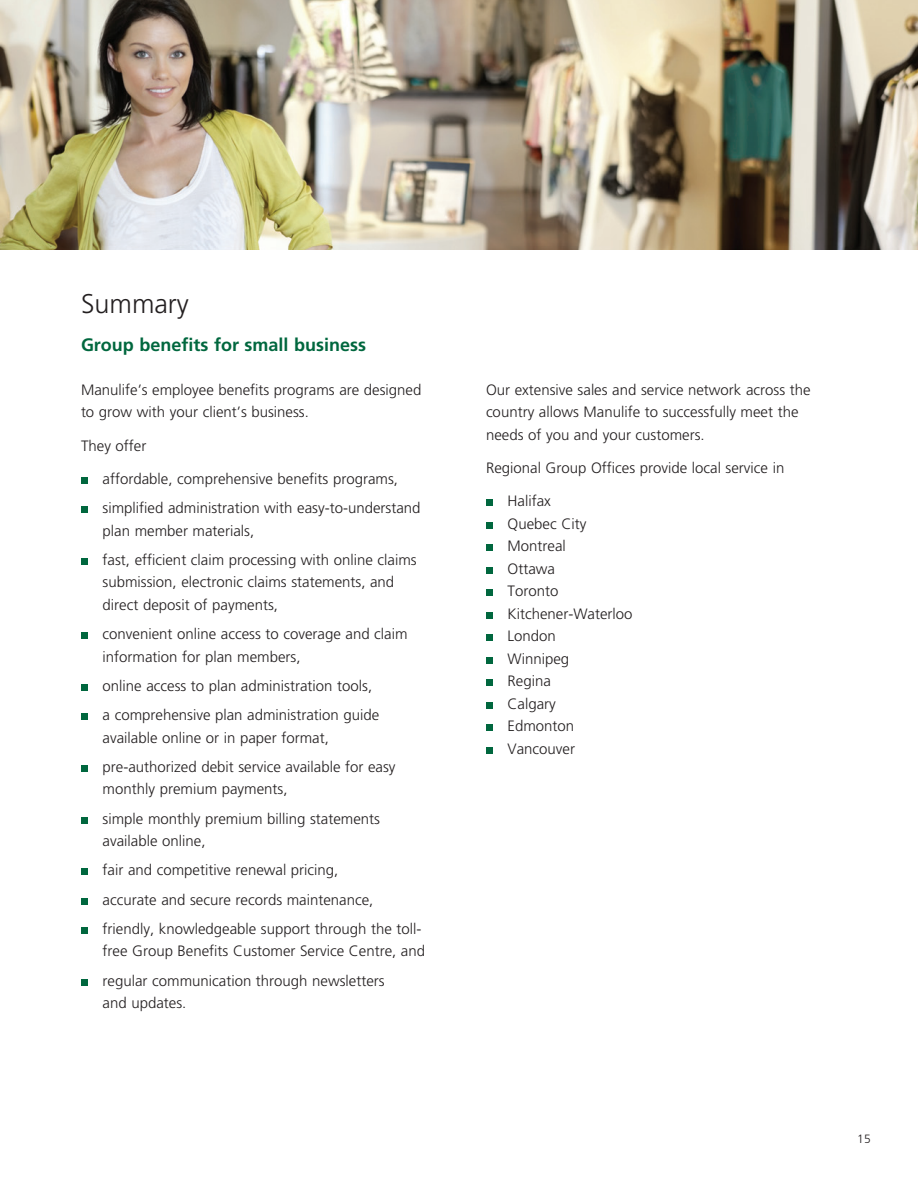
<style>
.page{position:relative;width:918px;height:1188px;background:#fff}
.page>*{position:absolute;margin:0;border:0;box-sizing:border-box;transform-origin:0 0}
.Inside___heading{font:300 27px "Frutiger";color:#231f20}
.Inside___subhead_bol{font:700 18px "Frutiger";color:#00673e}
.Inside___body_tabs{font:300 15px/22.5px "Frutiger";color:#231f20}
.Inside___body_copy{font:300 15px/22.5px "Frutiger";color:#231f20}
.t1{font:300 12px "Frutiger";color:#231f20}
</style>
<div class="page">
<img style="left:0;top:0;width:918px;height:249px">
<div style="left:81px;top:477px;width:7px;height:7px;background:#00673e"></div>
<div style="left:81px;top:506px;width:7px;height:7px;background:#00673e"></div>
<div style="left:81px;top:558px;width:7px;height:7px;background:#00673e"></div>
<div style="left:81px;top:632px;width:7px;height:7px;background:#00673e"></div>
<div style="left:81px;top:684px;width:7px;height:7px;background:#00673e"></div>
<div style="left:81px;top:713px;width:7px;height:7px;background:#00673e"></div>
<div style="left:81px;top:765px;width:7px;height:7px;background:#00673e"></div>
<div style="left:81px;top:817px;width:7px;height:7px;background:#00673e"></div>
<div style="left:81px;top:869px;width:7px;height:6px;background:#00673e"></div>
<div style="left:81px;top:898px;width:7px;height:7px;background:#00673e"></div>
<div style="left:81px;top:927px;width:7px;height:7px;background:#00673e"></div>
<div style="left:81px;top:979px;width:7px;height:7px;background:#00673e"></div>
<div style="left:486px;top:500px;width:7px;height:6px;background:#00673e"></div>
<div style="left:486px;top:522px;width:7px;height:7px;background:#00673e"></div>
<div style="left:486px;top:545px;width:7px;height:6px;background:#00673e"></div>
<div style="left:486px;top:567px;width:7px;height:7px;background:#00673e"></div>
<div style="left:486px;top:590px;width:7px;height:6px;background:#00673e"></div>
<div style="left:486px;top:612px;width:7px;height:7px;background:#00673e"></div>
<div style="left:486px;top:635px;width:7px;height:6px;background:#00673e"></div>
<div style="left:486px;top:657px;width:7px;height:7px;background:#00673e"></div>
<div style="left:486px;top:680px;width:7px;height:6px;background:#00673e"></div>
<div style="left:486px;top:702px;width:7px;height:7px;background:#00673e"></div>
<div style="left:486px;top:725px;width:7px;height:6px;background:#00673e"></div>
<div style="left:486px;top:747px;width:7px;height:7px;background:#00673e"></div>
<p class="Inside___heading" style="left:81px;top:289px;width:109px">Summary</p>
<p class="Inside___subhead_bol" style="left:81px;top:334px;width:287px">Group benefits for small business</p>
<p class="Inside___body_copy" style="left:81px;top:378px;width:342px">Manulife’s employee benefits programs are designed to grow with your client’s business.</p>
<p class="Inside___body_copy" style="left:81px;top:434px;width:67px">They offer</p>
<p class="Inside___body_tabs" style="left:103px;top:467px;width:297px">affordable, comprehensive benefits programs,</p>
<p class="Inside___body_tabs" style="left:103px;top:497px;width:319px">simplified administration with easy-to-understand plan member materials,</p>
<p class="Inside___body_tabs" style="left:103px;top:548px;width:316px">fast, efficient claim processing with online claims submission, electronic claims statements, and direct deposit of payments,</p>
<p class="Inside___body_tabs" style="left:103px;top:623px;width:307px">convenient online access to coverage and claim information for plan members,</p>
<p class="Inside___body_tabs" style="left:103px;top:674px;width:271px">online access to plan administration tools,</p>
<p class="Inside___body_tabs" style="left:103px;top:704px;width:278px">a comprehensive plan administration guide available online or in paper format,</p>
<p class="Inside___body_tabs" style="left:103px;top:755px;width:294px">pre-authorized debit service available for easy monthly premium payments,</p>
<p class="Inside___body_tabs" style="left:103px;top:807px;width:279px">simple monthly premium billing statements available online,</p>
<p class="Inside___body_tabs" style="left:103px;top:859px;width:237px">fair and competitive renewal pricing,</p>
<p class="Inside___body_tabs" style="left:103px;top:888px;width:272px">accurate and secure records maintenance,</p>
<p class="Inside___body_tabs" style="left:103px;top:917px;width:324px">friendly, knowledgeable support through the toll&shy;free Group Benefits Customer Service Centre, and</p>
<p class="Inside___body_tabs" style="left:103px;top:969px;width:284px">regular communication through newsletters and updates.</p>
<p class="Inside___body_copy" style="left:486px;top:378px;width:326px">Our extensive sales and service network across the country allows Manulife to successfully meet the needs of you and your customers.</p>
<p class="Inside___body_copy" style="left:486px;top:457px;width:300px">Regional Group Offices provide local service in</p>
<p class="Inside___body_tabs" style="left:508px;top:490px;width:45px">Halifax</p>
<p class="Inside___body_tabs" style="left:508px;top:512px;width:80px">Quebec City</p>
<p class="Inside___body_tabs" style="left:508px;top:535px;width:60px">Montreal</p>
<p class="Inside___body_tabs" style="left:508px;top:557px;width:49px">Ottawa</p>
<p class="Inside___body_tabs" style="left:508px;top:580px;width:52px">Toronto</p>
<p class="Inside___body_tabs" style="left:508px;top:602px;width:126px">Kitchener-Waterloo</p>
<p class="Inside___body_tabs" style="left:508px;top:625px;width:50px">London</p>
<p class="Inside___body_tabs" style="left:508px;top:647px;width:63px">Winnipeg</p>
<p class="Inside___body_tabs" style="left:508px;top:670px;width:45px">Regina</p>
<p class="Inside___body_tabs" style="left:508px;top:692px;width:50px">Calgary</p>
<p class="Inside___body_tabs" style="left:508px;top:715px;width:68px">Edmonton</p>
<p class="Inside___body_tabs" style="left:508px;top:737px;width:69px">Vancouver</p>
<p class="t1" style="left:857px;top:1132px;width:15px">15</p>
</div>
